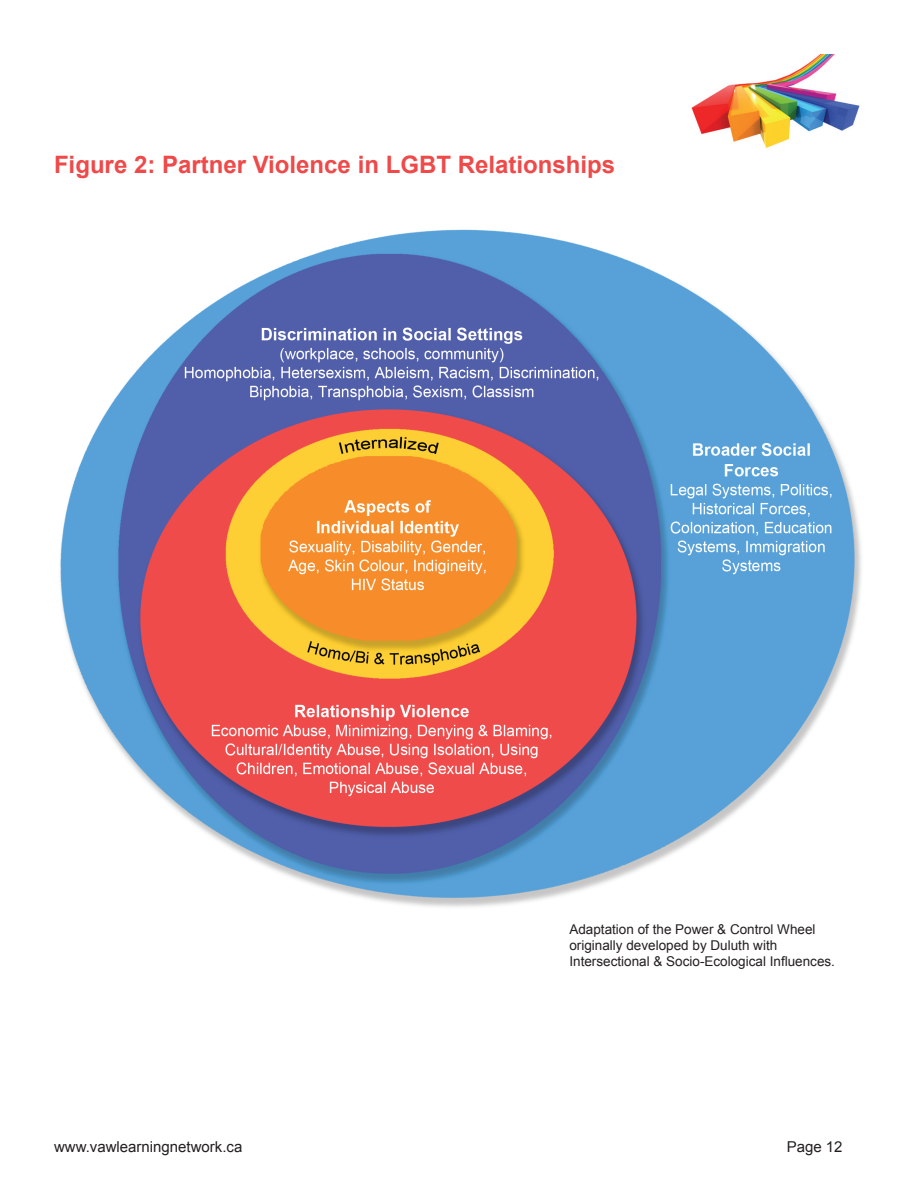
<style>
.page{position:relative;width:918px;height:1188px;background:#fff}
.page>*{position:absolute;margin:0;border:0;box-sizing:border-box;transform-origin:0 0}
.t1{font:700 24px "Arial";color:#ef4949}
.t2{font:15px "Arial";color:#231f20}
.t3{font:13.5px/16.2px "Arial";color:#231f20}
</style>
<div class="page">
<img style="left:691px;top:54px;width:169px;height:94px">
<img style="left:60px;top:229px;width:801px;height:678px">
<h1 class="t1" style="left:54px;top:149px;width:563px">Figure 2: Partner Violence in LGBT Relationships</h1>
<p class="t3" style="left:569px;top:921px;width:267px">Adaptation of the Power &amp; Control Wheel originally developed by Duluth with<br>Intersectional &amp; Socio-Ecological Influences.</p>
<p class="t2" style="left:54px;top:1137px;width:190px">www.vawlearningnetwork.ca</p>
<p class="t2" style="left:787px;top:1137px;width:57px">Page 12</p>
</div>
